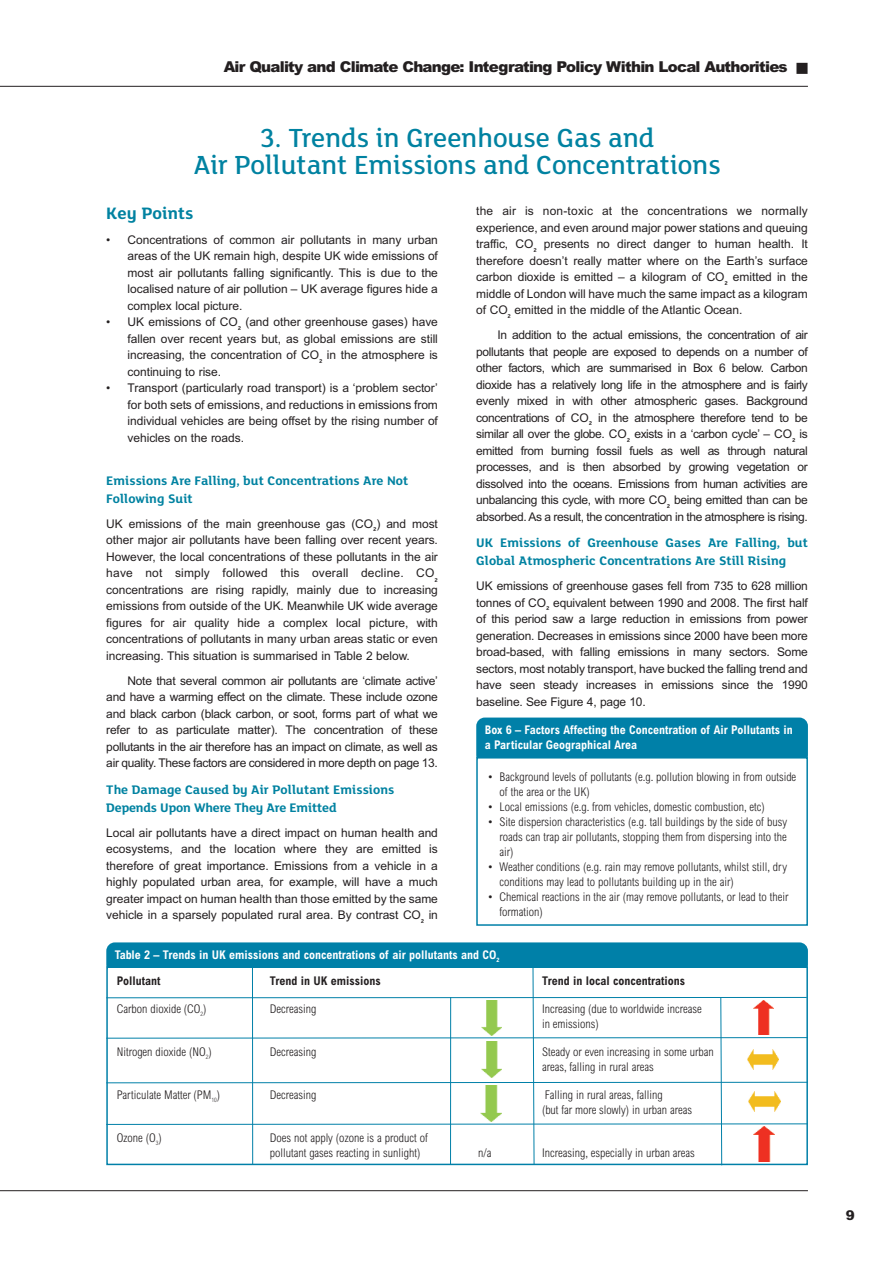
<style>
.page{position:relative;width:893px;height:1263px;background:#fff}
.page>*{position:absolute;margin:0;border:0;box-sizing:border-box;transform-origin:0 0}
.t1{font:500 28.5px/27px "FS Lola";color:#0082a1;text-align:center}
.t2{font:700 18px "FS Lola";letter-spacing:.005em;color:#0082a1}
.t3{font:900 15px "Arial";letter-spacing:-.05em;color:#231f20}
.t4{font:700 13.5px/18px "FS Lola";letter-spacing:.005em;color:#0082a1}
.t5{font:900 13.5px "Arial";color:#231f20}
.t6{font:12px/16.5px "Arial";letter-spacing:-.005em;color:#231f20;text-align:justify}
.t7{font:300 condensed 12px/15px "Arial";color:#231f20}
.t8{font:700 condensed 12px/15px "Arial";color:#fff}
.t9{font:700 condensed 12px "Arial";color:#231f20}
</style>
<div class="page">
<hr style="left:0;top:1190px;width:808px;height:1px;background:#231f20">
<hr style="left:0;top:86px;width:808px;height:1px;background:#231f20">
<div style="left:106px;top:942px;width:702px;height:31px;background:#0080a8;border-radius:9px"></div>
<svg style="left:106px;top:964px;width:702px;height:202px"></svg>
<hr style="left:252px;top:965px;width:1px;height:199px;background:#0080a8">
<img style="left:481px;top:1000px;width:21px;height:36px">
<img style="left:481px;top:1042px;width:21px;height:35px">
<img style="left:481px;top:1086px;width:20px;height:35px">
<img style="left:754px;top:1127px;width:20px;height:34px">
<img style="left:753px;top:1000px;width:21px;height:35px">
<img style="left:748px;top:1049px;width:31px;height:20px">
<img style="left:749px;top:1091px;width:31px;height:21px">
<div style="left:476px;top:717px;width:332px;height:46px;background:#0080a8;border-radius:9px"></div>
<div style="left:478px;top:758px;width:328px;height:166px;background:#fff"></div>
<div style="left:476px;top:757px;width:332px;height:169px;border:2px solid #0080a8"></div>
<p class="t3" style="left:224px;top:61px;width:586px">Air Quality and Climate Change: Integrating Policy Within Local Authorities ■</p>
<h1 class="t1" style="left:194px;top:127px;width:529px">3. Trends in Greenhouse Gas and<br>Air Pollutant Emissions and Concentrations</h1>
<h2 class="t2" style="left:106px;top:207px;width:89px">Key Points</h2>
<p class="t6" style="left:128px;top:231px;width:312px;text-indent:-21px">• Concentrations of common air pollutants in many urban areas of the UK remain high, despite UK wide emissions of most air pollutants falling significantly. This is due to the localised nature of air pollution – UK average figures hide a complex local picture.</p>
<p class="t6" style="left:128px;top:314px;width:312px;text-indent:-21px">• UK emissions of CO<sub>2</sub> (and other greenhouse gases) have fallen over recent years but, as global emissions are still increasing, the concentration of CO<sub>2</sub> in the atmosphere is continuing to rise.</p>
<p class="t6" style="left:128px;top:380px;width:312px;text-indent:-21px">• Transport (particularly road transport) is a ‘problem sector’ for both sets of emissions, and reductions in emissions from individual vehicles are being offset by the rising number of vehicles on the roads.</p>
<p class="t4" style="left:106px;top:473px;width:304px">Emissions Are Falling, but Concentrations Are Not<br>Following Suit</p>
<p class="t6" style="left:106px;top:515px;width:333px">UK emissions of the main greenhouse gas (CO<sub>2</sub>) and most other major air pollutants have been falling over recent years.<br>However, the local concentrations of these pollutants in the air have not simply followed this overall decline. CO<sub>2 </sub>concentrations are rising rapidly, mainly due to increasing emissions from outside of the UK. Meanwhile UK wide average figures for air quality hide a complex local picture, with concentrations of pollutants in many urban areas static or even increasing. This situation is summarised in Table 2 below.</p>
<p class="t6" style="left:106px;top:672px;width:333px;text-indent:21px">Note that several common air pollutants are ‘climate active’ and have a warming effect on the climate. These include ozone and black carbon (black carbon, or soot, forms part of what we refer to as particulate matter). The concentration of these pollutants in the air therefore has an impact on climate, as well as air quality. These factors are considered in more depth on page 13.</p>
<p class="t4" style="left:106px;top:782px;width:289px">The Damage Caused by Air Pollutant Emissions<br>Depends Upon Where They Are Emitted</p>
<p class="t6" style="left:106px;top:824px;width:333px">Local air pollutants have a direct impact on human health and ecosystems, and the location where they are emitted is therefore of great importance. Emissions from a vehicle in a highly populated urban area, for example, will have a much greater impact on human health than those emitted by the same vehicle in a sparsely populated rural area. By contrast CO<sub>2</sub> in</p>
<p class="t6" style="left:476px;top:203px;width:333px">the air is non-toxic at the concentrations we normally experience, and even around major power stations and queuing traffic, CO<sub>2</sub> presents no direct danger to human health. It therefore doesn’t really matter where on the Earth’s surface carbon dioxide is emitted – a kilogram of CO<sub>2</sub> emitted in the middle of London will have much the same impact as a kilogram of CO<sub>2</sub> emitted in the middle of the Atlantic Ocean.</p>
<p class="t6" style="left:476px;top:327px;width:333px;text-indent:21px">In addition to the actual emissions, the concentration of air pollutants that people are exposed to depends on a number of other factors, which are summarised in Box 6 below. Carbon dioxide has a relatively long life in the atmosphere and is fairly evenly mixed in with other atmospheric gases. Background concentrations of CO<sub>2</sub> in the atmosphere therefore tend to be similar all over the globe. CO<sub>2</sub> exists in a ‘carbon cycle’ – CO<sub>2</sub> is emitted from burning fossil fuels as well as through natural processes, and is then absorbed by growing vegetation or dissolved into the oceans. Emissions from human activities are unbalancing this cycle, with more CO<sub>2</sub> being emitted than can be absorbed. As a result, the concentration in the atmosphere is rising.</p>
<p class="t4" style="left:476px;top:535px;width:333px">UK Emissions of Greenhouse Gases Are Falling, but<br>Global Atmospheric Concentrations Are Still Rising</p>
<p class="t6" style="left:476px;top:578px;width:333px">UK emissions of greenhouse gases fell from 735 to 628 million tonnes of CO<sub>2</sub> equivalent between 1990 and 2008. The first half of this period saw a large reduction in emissions from power generation. Decreases in emissions since 2000 have been more broad-based, with falling emissions in many sectors. Some sectors, most notably transport, have bucked the falling trend and have seen steady increases in emissions since the 1990 baseline. See Figure 4, page 10.</p>
<p class="t8" style="left:485px;top:723px;width:310px">Box 6 – Factors Affecting the Concentration of Air Pollutants in a Particular Geographical Area</p>
<p class="t7" style="left:499px;top:770px;width:298px;text-indent:-13px">• Background levels of pollutants (e.g. pollution blowing in from outside of the area or the UK)</p>
<p class="t7" style="left:487px;top:800px;width:280px">• Local emissions (e.g. from vehicles, domestic combustion, etc)</p>
<p class="t7" style="left:499px;top:815px;width:289px;text-align:justify;text-indent:-13px">• Site dispersion characteristics (e.g. tall buildings by the side of busy roads can trap air pollutants, stopping them from dispersing into the air)</p>
<p class="t7" style="left:499px;top:860px;width:289px;text-indent:-13px">• Weather conditions (e.g. rain may remove pollutants, whilst still, dry conditions may lead to pollutants building up in the air)</p>
<p class="t7" style="left:499px;top:890px;width:290px;text-indent:-13px">• Chemical reactions in the air (may remove pollutants, or lead to their formation)</p>
<p class="t8" style="left:115px;top:948px;width:386px">Table 2 – Trends in UK emissions and concentrations of air pollutants and CO<sub>2</sub></p>
<p class="t9" style="left:117px;top:977px;width:45px">Pollutant</p>
<p class="t9" style="left:270px;top:977px;width:112px">Trend in UK emissions</p>
<p class="t9" style="left:542px;top:977px;width:144px">Trend in local concentrations</p>
<p class="t7" style="left:117px;top:1003px;width:91px">Carbon dioxide (CO<sub>2</sub>)</p>
<p class="t7" style="left:270px;top:1003px;width:48px">Decreasing</p>
<p class="t7" style="left:542px;top:1003px;width:161px">Increasing (due to worldwide increase in emissions)</p>
<p class="t7" style="left:117px;top:1045px;width:96px">Nitrogen dioxide (NO<sub>2</sub>)</p>
<p class="t7" style="left:270px;top:1045px;width:48px">Decreasing</p>
<p class="t7" style="left:542px;top:1045px;width:173px">Steady or even increasing in some urban areas, falling in rural areas</p>
<p class="t7" style="left:117px;top:1088px;width:105px">Particulate Matter (PM<sub>10</sub>)</p>
<p class="t7" style="left:270px;top:1088px;width:48px">Decreasing</p>
<p class="t7" style="left:542px;top:1088px;width:151px">Falling in rural areas, falling<br>(but far more slowly) in urban areas</p>
<p class="t7" style="left:117px;top:1131px;width:46px">Ozone (O<sub>3</sub>)</p>
<p class="t7" style="left:270px;top:1131px;width:159px">Does not apply (ozone is a product of pollutant gases reacting in sunlight)</p>
<p class="t7" style="left:478px;top:1146px;width:15px">n/a</p>
<p class="t7" style="left:542px;top:1146px;width:154px">Increasing, especially in urban areas</p>
<p class="t5" style="left:846px;top:1210px;width:11px">9</p>
</div>
